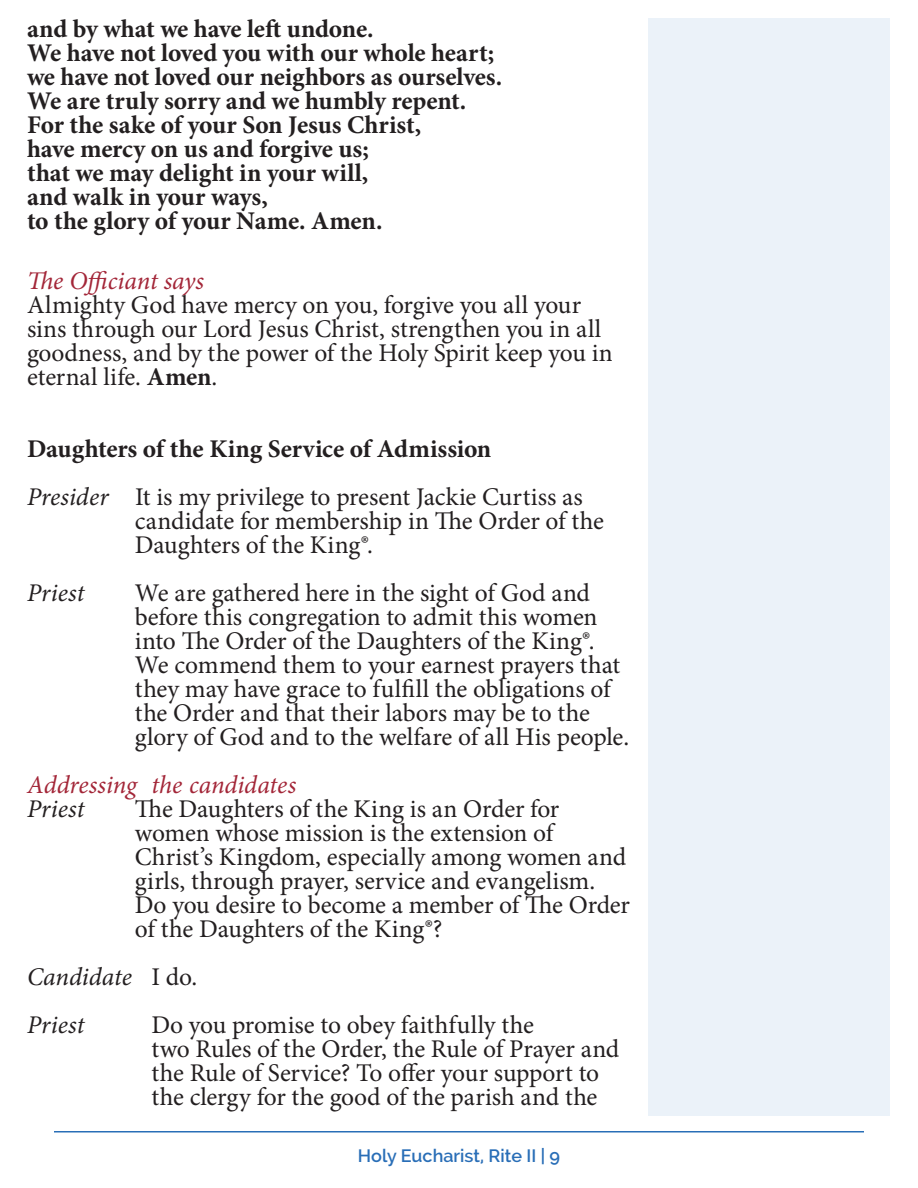
<style>
.page{position:relative;width:918px;height:1188px;background:#fff}
.page>*{position:absolute;margin:0;border:0;box-sizing:border-box;transform-origin:0 0}
.t1{font:25.5px/24px "Minion Pro";letter-spacing:-.01em;color:#231f20}
.Rubric{font:700 25.5px/24px "Minion Pro";letter-spacing:-.005em;color:#231f20}
.Rubric-2{font:italic 25.5px "Minion Pro";letter-spacing:-.005em;color:#a32638}
.t2{font:italic 25.5px "Minion Pro";color:#231f20}
.t3{font:600 18px "Raleway";color:#296eb7}
.s1{font-weight:700}
.s2{font-style:italic}
.s3{font-style:normal}
</style>
<div class="page">
<hr style="left:54px;top:1131px;width:810px;height:1px;background:#296eb7">
<div style="left:648px;top:18px;width:242px;height:1098px;background:#ebf2f9"></div>
<p class="Rubric" style="left:27px;top:16px;width:477px">and by what we have left undone.<br>We have not loved you with our whole heart; we have not loved our neighbors as ourselves.<br>We are truly sorry and we humbly repent.<br>For the sake of your Son Jesus Christ,<br>have mercy on us and forgive us;<br>that we may delight in your will,<br>and walk in your ways,<br>to the glory of your Name. Amen.</p>
<p class="Rubric-2" style="left:27px;top:263px;width:178px">The Officiant says</p>
<p class="t1" style="left:27px;top:293px;width:587px">Almighty God have mercy on you, forgive you all your sins through our Lord Jesus Christ, strengthen you in all goodness, and by the power of the Holy Spirit keep you in eternal life. <span class="s1">Amen</span>.</p>
<p class="Rubric" style="left:27px;top:436px;width:466px">Daughters of the King Service of Admission</p>
<p class="t1" style="left:135px;top:485px;width:470px;text-indent:-108px"><span class="s2">Presider</span> It is my privilege to present Jackie Curtiss as candidate for membership in The Order of the<br>Daughters of the King®.</p>
<p class="t2" style="left:27px;top:575px;width:59px">Priest</p>
<p class="t1" style="left:135px;top:581px;width:496px">We are gathered here in the sight of God and before this congregation to admit this women into The Order of the Daughters of the King®.<br>We commend them to your earnest prayers that they may have grace to fulfill the obligations of the Order and that their labors may be to the glory of God and to the welfare of all His people.</p>
<p class="Rubric-2" style="left:27px;top:767px;width:271px">Addressing the candidates</p>
<p class="t2" style="left:27px;top:791px;width:59px">Priest</p>
<p class="t1" style="left:135px;top:797px;width:497px">The Daughters of the King is an Order for women whose mission is the extension of Christ’s Kingdom, especially among women and girls, through prayer, service and evangelism.<br>Do you desire to become a member of The Order of the Daughters of the King®?</p>
<p class="t2" style="left:27px;top:959px;width:172px">Candidate <span class="s3">I do.</span></p>
<p class="t2" style="left:27px;top:1007px;width:59px">Priest</p>
<p class="t1" style="left:151px;top:1013px;width:469px">Do you promise to obey faithfully the<br>two Rules of the Order, the Rule of Prayer and the Rule of Service? To offer your support to the clergy for the good of the parish and the</p>
<p class="t3" style="left:358px;top:1146px;width:204px">Holy Eucharist, Rite II | 9</p>
</div>
